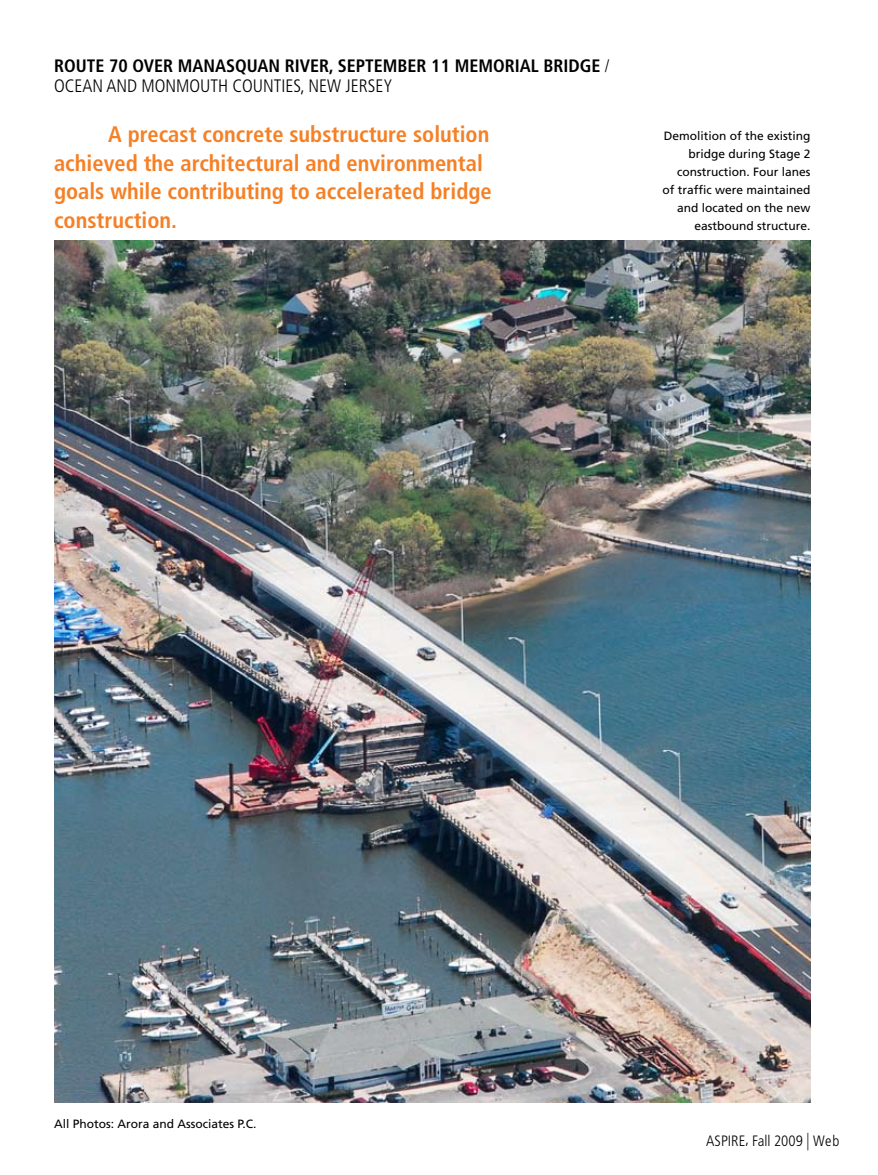
<style>
.page{position:relative;width:878px;height:1175px;background:#fff}
.page>*{position:absolute;margin:0;border:0;box-sizing:border-box;transform-origin:0 0}
.t1{font:700 condensed 22.5px/28.5px "Frutiger LT Std";color:#f58025}
.t2{font:700 condensed 18px/19.5px "Frutiger LT Std";color:#000}
.t3{font:300 condensed 15px "Frutiger LT Std";color:#000}
.t4{font:12px/18px "Frutiger LT Std";color:#000;text-align:right}
.s1{font-weight:300}
.s2{font-size:17.55px}
</style>
<div class="page">
<img style="left:54px;top:241px;width:756px;height:861px">
<h2 class="t2" style="left:54px;top:56px;width:557px">ROUTE 70 OVER MANASQUAN RIVER, SEPTEMBER 11 MEMORIAL BRIDGE <span class="s1">/<br>OCEAN AND MONMOUTH COUNTIES, NEW JERSEY</span></h2>
<h1 class="t1" style="left:54px;top:120px;width:439px;text-indent:54px">A precast concrete substructure solution achieved the architectural and environmental goals while contributing to accelerated bridge construction.</h1>
<p class="t4" style="left:662px;top:127px;width:149px">Demolition of the existing bridge during Stage 2 construction. Four lanes of traffic were maintained and located on the new eastbound structure.</p>
<p class="t4" style="left:54px;top:1115px;width:204px">All Photos: Arora and Associates P.C.</p>
<p class="t3" style="left:706px;top:1132px;width:134px">ASPIRE, Fall 2009 <span class="s2">|</span> Web</p>
</div>
